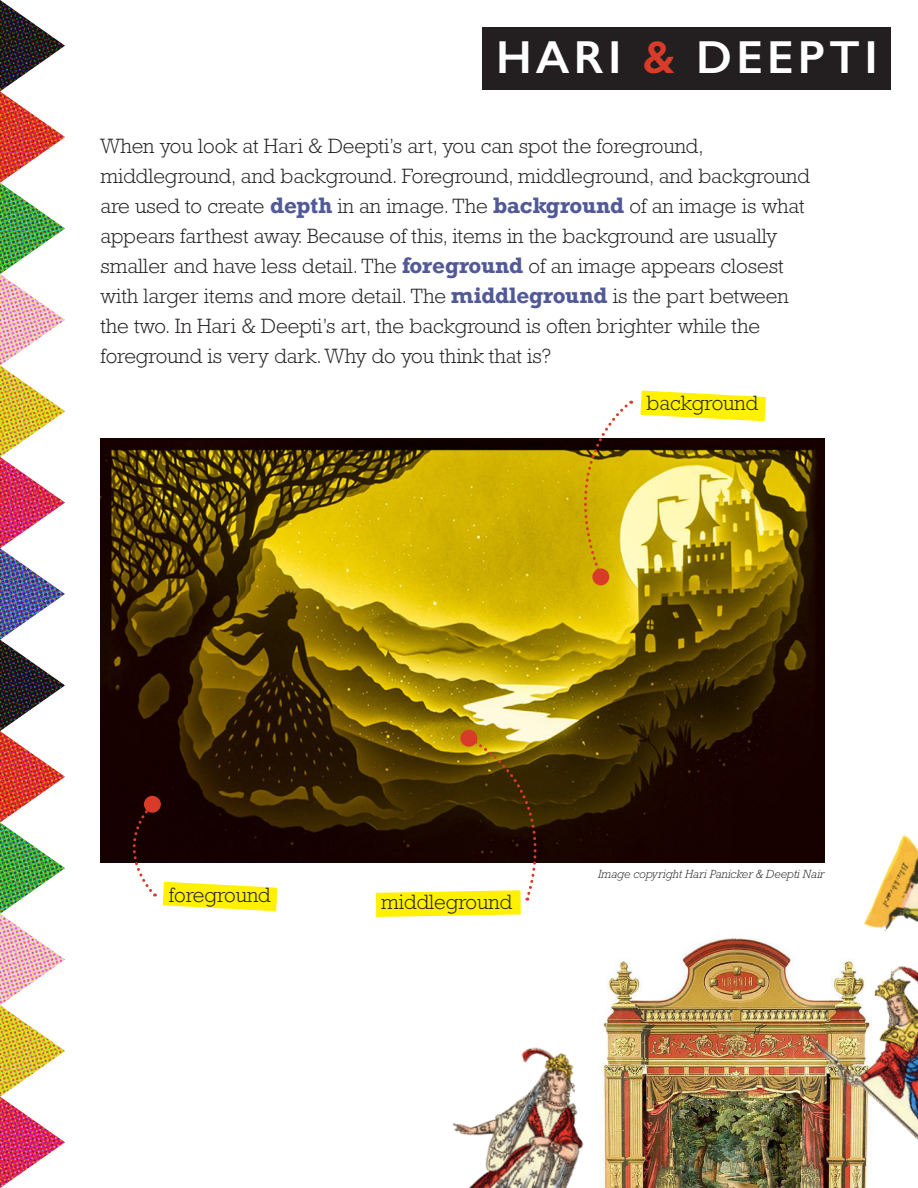
<style>
.page{position:relative;width:918px;height:1188px;background:#fff}
.page>*{position:absolute;margin:0;border:0;box-sizing:border-box;transform-origin:0 0}
.t1{font:600 46.5px "Gill Sans";letter-spacing:.09em;color:#fff}
.t2{font:300 21px/30px "Rockwell";color:#231f20}
.t3{font:italic 300 12px "Rockwell";color:#231f20}
.s1{color:#d93b29}
.s2{font-weight:700;color:#525997}
</style>
<div class="page">
<img style="left:0;top:0;width:65px;height:1188px">
<img style="left:608px;top:938px;width:194px;height:250px">
<div style="left:483px;top:27px;width:408px;height:63px;background:#231f20"></div>
<svg style="left:163px;top:882px;width:114px;height:29px"></svg>
<svg style="left:640px;top:391px;width:126px;height:30px"></svg>
<img style="left:100px;top:439px;width:724px;height:424px">
<svg style="left:119px;top:802px;width:36px;height:95px"></svg>
<div style="left:144px;top:796px;width:17px;height:17px;background:#d93b29;border-radius:50%"></div>
<svg style="left:561px;top:401px;width:71px;height:177px"></svg>
<div style="left:592px;top:568px;width:17px;height:17px;background:#d93b29;border-radius:50%"></div>
<svg style="left:376px;top:729px;width:177px;height:188px"></svg>
<img style="left:864px;top:835px;width:54px;height:96px">
<img style="left:453px;top:1012px;width:198px;height:176px">
<img style="left:802px;top:959px;width:116px;height:229px">
<p class="t1" style="left:496px;top:29px;width:383px">HARI <span class="s1">&amp;</span> DEEPTI</p>
<p class="t2" style="left:100px;top:131px;width:711px">When you look at Hari &amp; Deepti’s art, you can spot the foreground, middleground, and background. Foreground, middleground, and background are used to create <span class="s2">depth</span> in an image. The <span class="s2">background</span> of an image is what appears farthest away. Because of this, items in the background are usually smaller and have less detail. The <span class="s2">foreground</span> of an image appears closest with larger items and more detail. The <span class="s2">middleground</span> is the part between the two. In Hari &amp; Deepti’s art, the background is often brighter while the foreground is very dark. Why do you think that is?</p>
<p class="t2" style="left:647px;top:388px;width:113px">background</p>
<p class="t2" style="left:169px;top:879px;width:103px">foreground</p>
<p class="t2" style="left:381px;top:887px;width:132px">middleground</p>
<p class="t3" style="left:598px;top:867px;width:228px">Image copyright Hari Panicker &amp; Deepti Nair</p>
</div>
